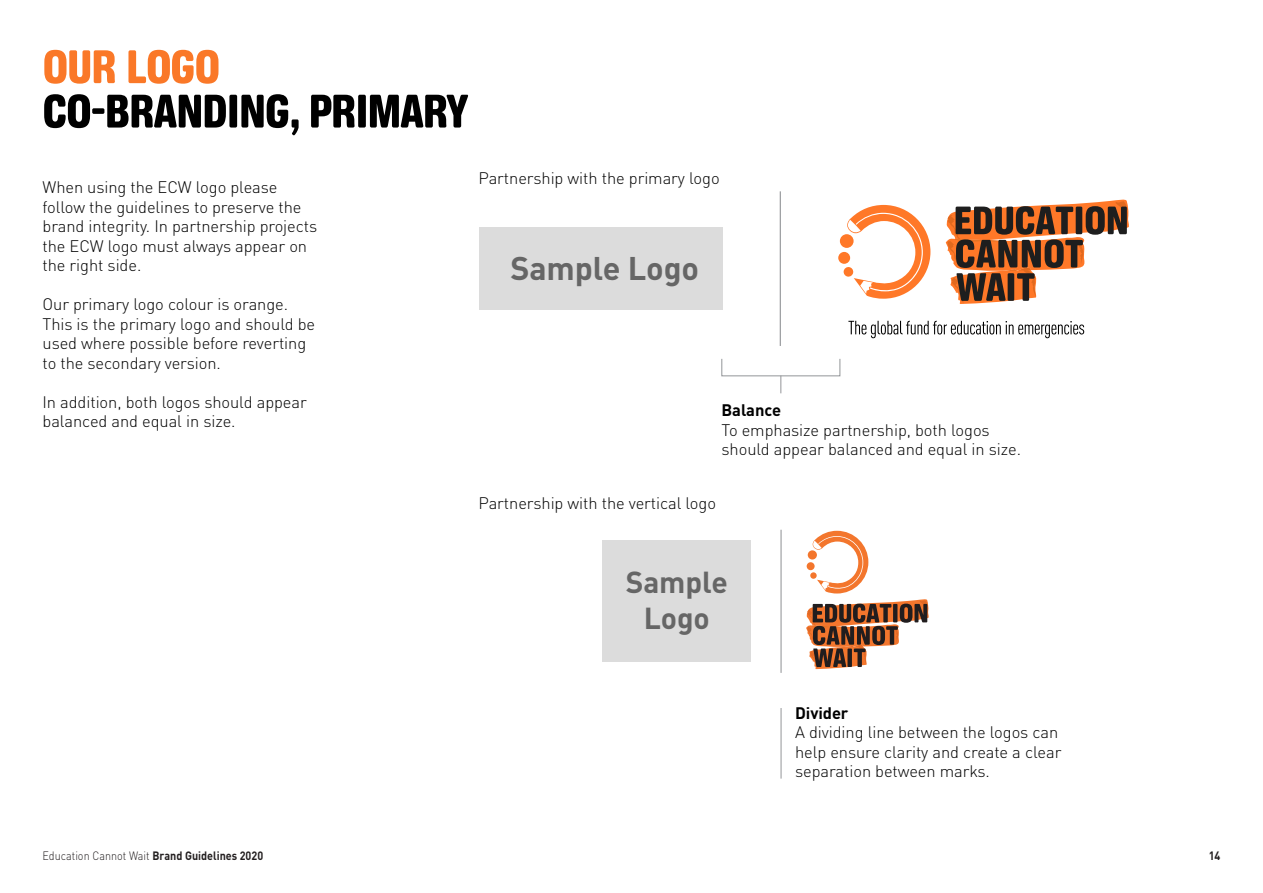
<style>
.page{position:relative;width:1263px;height:893px;background:#fff}
.page>*{position:absolute;margin:0;border:0;box-sizing:border-box;transform-origin:0 0}
.t1{font:57px/44.4px "Ketchupa Pro";letter-spacing:-.025em;color:#000}
.t2{font:700 32.4px "DIN Pro";letter-spacing:-.005em;color:#666}
.t3{font:700 30px/36px "DIN Pro";letter-spacing:-.005em;color:#666;text-align:center}
.t4{font:300 16.5px/19.5px "DIN Pro";letter-spacing:-.005em;color:#000}
.t5{font:700 16.5px "DIN Pro";letter-spacing:-.005em;color:#000}
.t6{font:300 12px "DIN Pro";color:#231f20;scale:.9 1}
.t7{font:700 12px "DIN Pro";color:#231f20;scale:.9 1}
.s1{color:#fa7828}
.s2{font-weight:700}
</style>
<div class="page">
<div style="left:480px;top:227px;width:243px;height:83px;background:#dcdcdc"></div>
<hr style="left:780px;top:191px;width:1px;height:155px;background:#939598">
<hr style="left:780px;top:530px;width:1px;height:143px;background:#939598">
<svg style="left:806px;top:531px;width:123px;height:138px"></svg>
<div style="left:603px;top:541px;width:148px;height:121px;background:#dcdcdc"></div>
<div style="left:721px;top:359px;width:119px;height:17px;border:1px solid #939598"></div>
<svg style="left:780px;top:376px;width:1px;height:17px"></svg>
<hr style="left:781px;top:708px;width:1px;height:71px;background:#939598">
<div style="left:840px;top:234px;width:13px;height:14px;background:#ff7828;border-radius:50%"></div>
<div style="left:838px;top:252px;width:12px;height:12px;background:#ff7828;border-radius:50%"></div>
<svg style="left:843px;top:267px;width:10px;height:10px"></svg>
<svg style="left:847px;top:205px;width:83px;height:94px"></svg>
<svg style="left:848px;top:321px;width:236px;height:17px"></svg>
<svg style="left:946px;top:199px;width:183px;height:105px"></svg>
<p class="t1" style="left:43px;top:46px;width:428px"><span class="s1">OUR LOGO<br></span>CO-BRANDING, PRIMARY</p>
<p class="t4" style="left:43px;top:176px;width:276px">When using the ECW logo please follow the guidelines to preserve the brand integrity. In partnership projects the ECW logo must always appear on the right side.</p>
<p class="t4" style="left:43px;top:293px;width:274px">Our primary logo colour is orange.<br>This is the primary logo and should be used where possible before reverting to the secondary version.</p>
<p class="t4" style="left:43px;top:391px;width:266px">In addition, both logos should appear</p>
<p class="t4" style="left:43px;top:410px;width:195px">balanced and equal in size.</p>
<p class="t4" style="left:479px;top:167px;width:243px">Partnership with the primary logo</p>
<p class="t2" style="left:510px;top:242px;width:190px">Sample Logo</p>
<p class="t5" style="left:721px;top:396px;width:61px">Balance</p>
<p class="t4" style="left:721px;top:418px;width:270px">To emphasize partnership, both logos</p>
<p class="t4" style="left:721px;top:438px;width:301px">should appear balanced and equal in size.</p>
<p class="t4" style="left:479px;top:492px;width:239px">Partnership with the vertical logo</p>
<p class="t3" style="left:626px;top:561px;width:103px">Sample<br>Logo</p>
<p class="t5" style="left:795px;top:699px;width:55px">Divider</p>
<p class="t4" style="left:795px;top:721px;width:268px">A dividing line between the logos can help ensure clarity and create a clear separation between marks.</p>
<p class="t6" style="left:43px;top:846px;width:247px">Education Cannot Wait <span class="s2">Brand Guidelines 2020</span></p>
<p class="t7" style="left:1209px;top:845px;width:15px">14</p>
</div>
